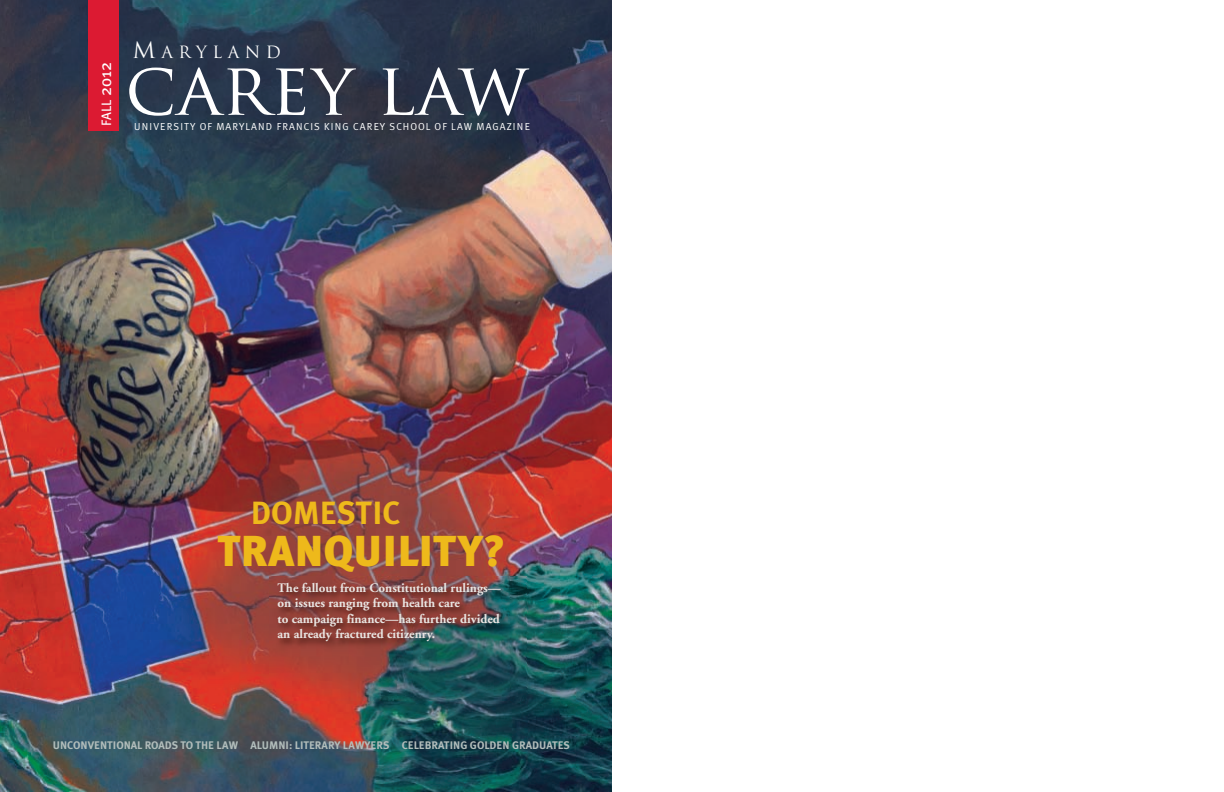
<style>
.page{position:relative;width:1224px;height:792px;background:#fff}
.page>*{position:absolute;margin:0;border:0;box-sizing:border-box;transform-origin:0 0}
.t1{font:72.3px "Trajan Pro";color:#fff}
.t2{font:900 43.3px "Meta Plus";color:#eeb91b}
.t3{font:700 32.1px "Meta Plus";color:#eeb91b}
.t4{font:16.5px "Trajan Pro";letter-spacing:.335em;color:#fff}
.t5{font:13.7px "Meta Plus";color:#fff}
.t6{font:700 13px/15.6px "Adobe Garamond";color:#e9e5e2}
.t7{font:700 11px "Meta Plus";color:#b2bdbb}
.t8{font:10.2px "Meta Plus Normal";letter-spacing:.105em;color:#fff}
.s1{font-size:16.8px}
.s2{font-size:22px}
</style>
<div class="page">
<img style="left:0;top:0;width:612px;height:792px">
<div style="left:88px;top:0;width:30px;height:131px;background:#dc1a32"></div>
<img style="left:269px;top:577px;width:257px;height:124px">
<p class="t5" style="left:98px;top:126px;width:65px;rotate:-90deg">FALL <span class="s1">2012</span></p>
<p class="t4" style="left:132px;top:46px;width:150px"><span class="s2">M</span>ARYLAND</p>
<h1 class="t1" style="left:125px;top:60px;width:405px">carey law</h1>
<p class="t8" style="left:134px;top:121px;width:397px">UNIVERSITY OF MARYLAND FRANCIS KING CAREY SCHOOL OF LAW MAGAZINE</p>
<h3 class="t3" style="left:251px;top:494px;width:151px">DOMESTIC</h3>
<h2 class="t2" style="left:218px;top:526px;width:290px">TRANQUILITY?</h2>
<p class="t6" style="left:278px;top:581px;width:225px">The fallout from Constitutional rulings— on issues ranging from health care<br>to campaign finance—has further divided an already fractured citizenry.</p>
<p class="t7" style="left:53px;top:739px;width:519px">UNCONVENTIONAL ROADS TO THE LAW ALUMNI: LITERARY LAWYERS CELEBRATING GOLDEN GRADUATES</p>
</div>
